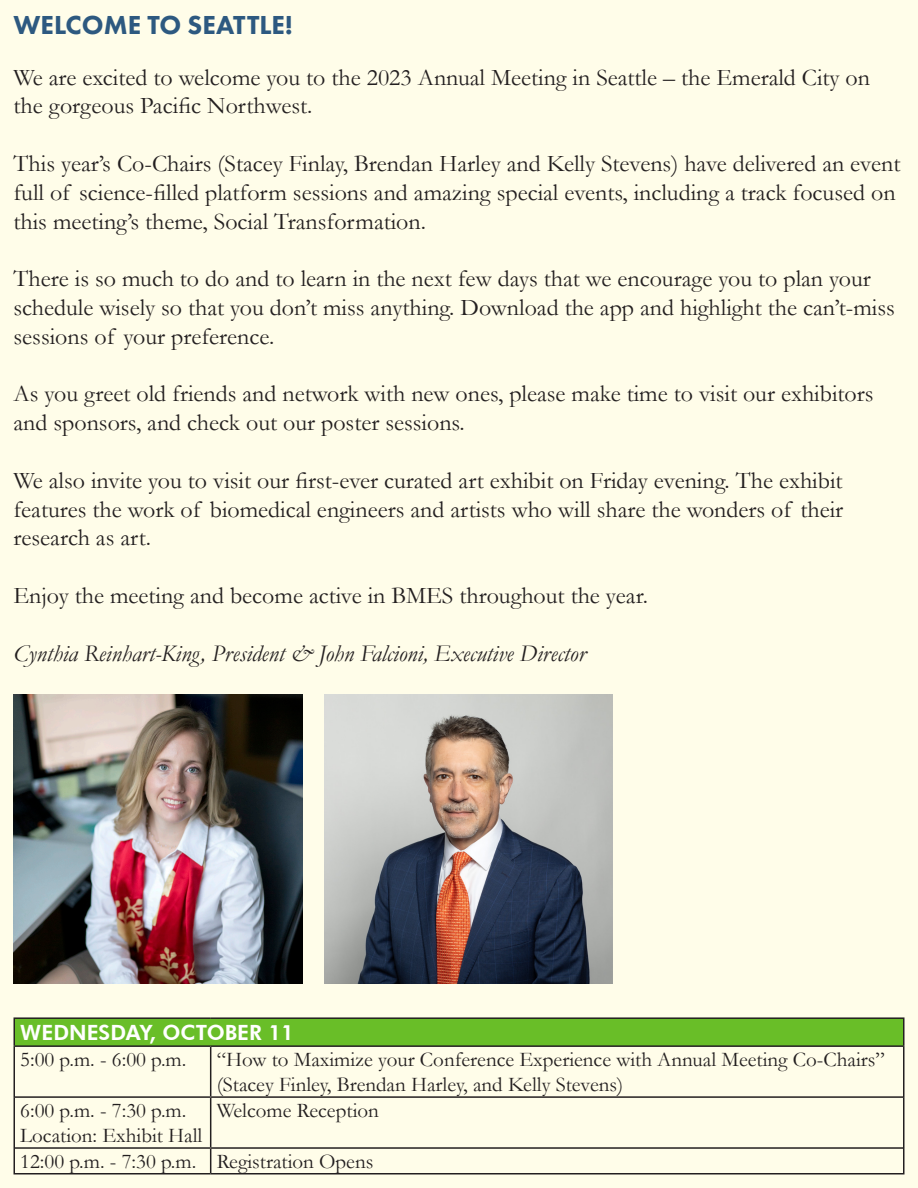
<style>
.page{position:relative;width:918px;height:1188px;background:#fffde9}
.page>*{position:absolute;margin:0;border:0;box-sizing:border-box;transform-origin:0 0}
.t1{font:800 27px "Futura PT";color:#2d5980}
.t2{font:24px/28.8px "Garamond";color:#231f20}
.t3{font:italic 24px "Garamond";color:#231f20}
.t4{font:21px/25.2px "Garamond";color:#231f20}
.t5{font:800 21px "Futura BT";color:#fff}
</style>
<div class="page">
<div style="left:14px;top:1018px;width:890px;height:28px;background:#69be28"></div>
<hr style="left:210px;top:1047px;width:1px;height:49px;background:#231f20">
<hr style="left:210px;top:1098px;width:1px;height:49px;background:#231f20">
<hr style="left:15px;top:1147px;width:196px;height:2px;background:#231f20">
<hr style="left:211px;top:1147px;width:692px;height:2px;background:#231f20">
<svg style="left:210px;top:1149px;width:1px;height:24px"></svg>
<hr style="left:14px;top:1173px;width:197px;height:1px;background:#231f20">
<hr style="left:211px;top:1173px;width:694px;height:1px;background:#231f20">
<hr style="left:14px;top:1047px;width:1px;height:50px;background:#231f20">
<hr style="left:903px;top:1047px;width:1px;height:50px;background:#231f20">
<hr style="left:14px;top:1097px;width:1px;height:51px;background:#231f20">
<hr style="left:903px;top:1097px;width:1px;height:51px;background:#231f20">
<svg style="left:14px;top:1148px;width:1px;height:25px"></svg>
<svg style="left:903px;top:1148px;width:1px;height:25px"></svg>
<hr style="left:14px;top:1017px;width:197px;height:2px;background:#231f20">
<svg style="left:14px;top:1019px;width:1px;height:26px"></svg>
<hr style="left:211px;top:1017px;width:694px;height:2px;background:#231f20">
<svg style="left:903px;top:1019px;width:1px;height:26px"></svg>
<hr style="left:14px;top:1045px;width:197px;height:2px;background:#231f20">
<hr style="left:211px;top:1045px;width:694px;height:2px;background:#231f20">
<hr style="left:15px;top:1096px;width:196px;height:2px;background:#231f20">
<hr style="left:211px;top:1096px;width:692px;height:2px;background:#231f20">
<img style="left:14px;top:695px;width:288px;height:288px">
<img style="left:324px;top:695px;width:289px;height:288px">
<p class="t1" style="left:14px;top:8px;width:281px">WELCOME TO SEATTLE!</p>
<p class="t2" style="left:14px;top:62px;width:858px">We are excited to welcome you to the 2023 Annual Meeting in Seattle – the Emerald City on the gorgeous Pacific Northwest.</p>
<p class="t2" style="left:14px;top:148px;width:888px">This year’s Co-Chairs (Stacey Finlay, Brendan Harley and Kelly Stevens) have delivered an event full of science-filled platform sessions and amazing special events, including a track focused on this meeting’s theme, Social Transformation.</p>
<p class="t2" style="left:14px;top:264px;width:883px">There is so much to do and to learn in the next few days that we encourage you to plan your schedule wisely so that you don’t miss anything. Download the app and highlight the can’t-miss sessions of your preference.</p>
<p class="t2" style="left:14px;top:379px;width:862px">As you greet old friends and network with new ones, please make time to visit our exhibitors and sponsors, and check out our poster sessions.</p>
<p class="t2" style="left:14px;top:465px;width:831px;text-align:justify">We also invite you to visit our first-ever curated art exhibit on Friday evening. The exhibit features the work of biomedical engineers and artists who will share the wonders of their research as art.</p>
<p class="t2" style="left:14px;top:580px;width:636px">Enjoy the meeting and become active in BMES throughout the year.</p>
<p class="t3" style="left:14px;top:637px;width:574px">Cynthia Reinhart-King, President &amp; John Falcioni, Executive Director</p>
<p class="t5" style="left:20px;top:1020px;width:275px">WEDNESDAY, OCTOBER 11</p>
<p class="t4" style="left:20px;top:1046px;width:168px">5:00 p.m. - 6:00 p.m.</p>
<p class="t4" style="left:217px;top:1046px;width:670px">“How to Maximize your Conference Experience with Annual Meeting Co-Chairs” (Stacey Finley, Brendan Harley, and Kelly Stevens)</p>
<p class="t4" style="left:20px;top:1097px;width:168px">6:00 p.m. - 7:30 p.m.</p>
<p class="t4" style="left:20px;top:1122px;width:184px">Location: Exhibit Hall</p>
<p class="t4" style="left:217px;top:1097px;width:164px">Welcome Reception</p>
<p class="t4" style="left:20px;top:1148px;width:178px">12:00 p.m. - 7:30 p.m.</p>
<p class="t4" style="left:217px;top:1148px;width:158px">Registration Opens</p>
</div>
